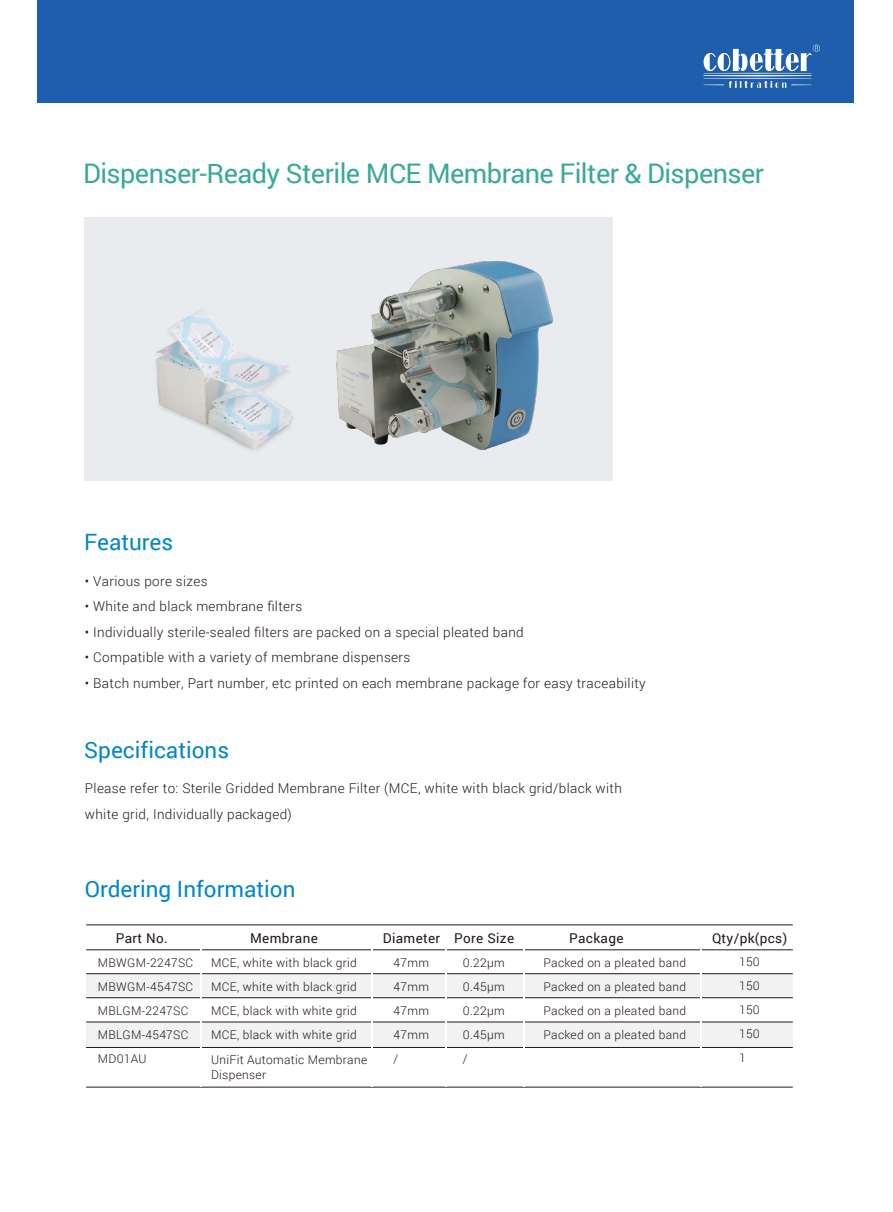
<style>
.page{position:relative;width:893px;height:1212px;background:#fff}
.page>*{position:absolute;margin:0;border:0;box-sizing:border-box;transform-origin:0 0}
.t1{font:27px "Roboto";letter-spacing:-.02em;color:#39a89a}
.t2{font:22.5px "Roboto";color:#0086ca}
.t3{font:300 13.5px/25.5px "Roboto";letter-spacing:.025em;color:#221815}
.t4{font:13.5px "Roboto";letter-spacing:.025em;color:#221815}
.t5{font:300 12px/24px "Roboto";letter-spacing:.025em;color:#221815;text-align:justify}
</style>
<div class="page">
<div style="left:37px;top:0;width:817px;height:102px;background:#1e5eac"></div>
<svg style="left:703px;top:44px;width:117px;height:44px"></svg>
<hr style="left:86px;top:924px;width:707px;height:1px;background:#221815">
<hr style="left:86px;top:1087px;width:707px;height:1px;background:#221815">
<hr style="left:86px;top:949px;width:707px;height:1px;background:#221815">
<div style="left:86px;top:974px;width:706px;height:24px;background:#f3f2f2"></div>
<div style="left:86px;top:1022px;width:706px;height:25px;background:#f3f2f2"></div>
<hr style="left:86px;top:973px;width:707px;height:1px;background:#221815">
<hr style="left:86px;top:997px;width:707px;height:1px;background:#221815">
<hr style="left:86px;top:1022px;width:707px;height:1px;background:#221815">
<hr style="left:86px;top:1047px;width:707px;height:1px;background:#221815">
<hr style="left:200px;top:950px;width:1px;height:137px;background:#fff">
<hr style="left:371px;top:950px;width:1px;height:137px;background:#fff">
<hr style="left:446px;top:950px;width:1px;height:137px;background:#fff">
<hr style="left:523px;top:950px;width:1px;height:137px;background:#fff">
<hr style="left:700px;top:950px;width:1px;height:137px;background:#fff">
<div style="left:84px;top:217px;width:529px;height:263px;background:#e9ebee"></div>
<img style="left:156px;top:309px;width:137px;height:141px">
<img style="left:336px;top:261px;width:217px;height:189px">
<h1 class="t1" style="left:83px;top:155px;width:683px">Dispenser-Ready Sterile MCE Membrane Filter &amp; Dispenser</h1>
<h2 class="t2" style="left:84px;top:527px;width:90px">Features</h2>
<p class="t3" style="left:85px;top:568px;width:124px">• Various pore sizes</p>
<p class="t3" style="left:85px;top:593px;width:219px">• White and black membrane filters</p>
<p class="t3" style="left:85px;top:619px;width:440px">• Individually sterile-sealed filters are packed on a special pleated band</p>
<p class="t3" style="left:85px;top:644px;width:327px">• Compatible with a variety of membrane dispensers</p>
<p class="t3" style="left:85px;top:670px;width:562px">• Batch number, Part number, etc printed on each membrane package for easy traceability</p>
<h2 class="t2" style="left:84px;top:734px;width:146px">Specifications</h2>
<p class="t3" style="left:85px;top:775px;width:539px">Please refer to: Sterile Gridded Membrane Filter (MCE, white with black grid/black with white grid, Individually packaged)</p>
<h2 class="t2" style="left:85px;top:873px;width:212px">Ordering Information</h2>
<p class="t4" style="left:712px;top:928px;width:77px">Qty/pk(pcs)</p>
<p class="t4" style="left:116px;top:928px;width:54px">Part No.</p>
<p class="t4" style="left:250px;top:928px;width:69px">Membrane</p>
<p class="t4" style="left:383px;top:928px;width:133px">Diameter Pore Size</p>
<p class="t4" style="left:569px;top:928px;width:56px">Package</p>
<p class="t5" style="left:98px;top:950px;width:97px;text-align:left">MBWGM-2247SC<br>MBWGM-4547SC<br>MBLGM-2247SC<br>MBLGM-4547SC<br>MD01AU</p>
<p class="t5" style="left:211px;top:950px;width:158px;text-align:left">MCE, white with black grid<br>MCE, white with black grid<br>MCE, black with white grid<br>MCE, black with white grid<br>UniFit Automatic Membrane</p>
<p class="t5" style="left:211px;top:1062px;width:57px">Dispenser</p>
<p class="t5" style="left:394px;top:950px;width:37px">47mm 47mm 47mm 47mm /</p>
<p class="t5" style="left:463px;top:950px;width:43px">0.22μm 0.45μm 0.22μm 0.45μm /</p>
<p class="t5" style="left:544px;top:950px;width:144px">Packed on a pleated band Packed on a pleated band Packed on a pleated band Packed on a pleated band</p>
<p class="t5" style="left:739px;top:949px;width:22px">150<br>150<br>150<br>150<br>1</p>
</div>
